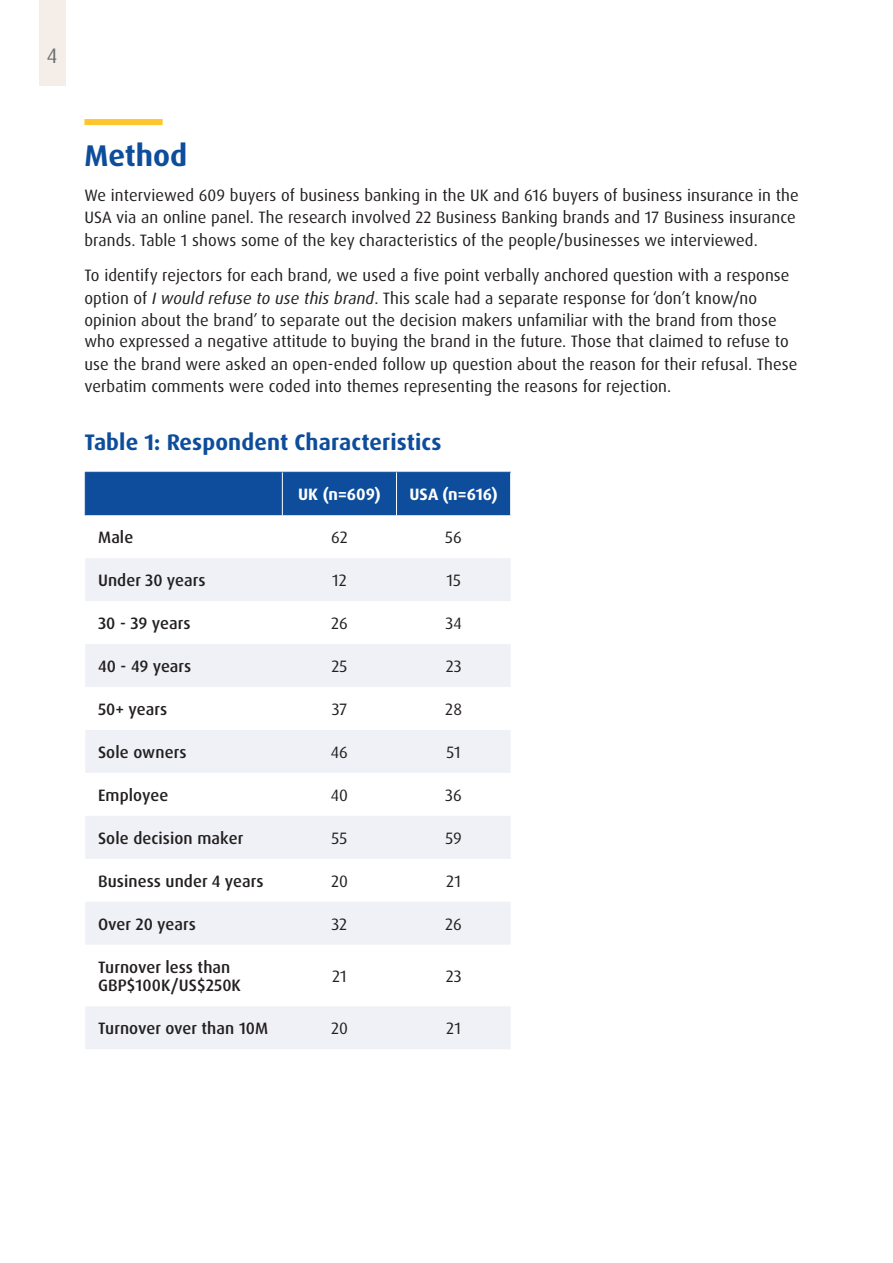
<style>
.page{position:relative;width:893px;height:1263px;background:#fff}
.page>*{position:absolute;margin:0;border:0;box-sizing:border-box;transform-origin:0 0}
.t1{font:700 30px "Dax OT";color:#0d4d9b}
.t2{font:700 22.5px "Dax OT";letter-spacing:.005em;color:#0d4d9b}
.t3{font:21px "Dax OT";color:#6c6d70}
.t4{font:16.5px/22.5px "Dax OT";letter-spacing:.005em;color:#231f20}
.t5{font:500 16.5px/18px "Dax OT";letter-spacing:.005em;color:#231f20}
.t6{font:700 16.5px "Dax OT";letter-spacing:.005em;color:#fff}
.s1{font-style:italic}
</style>
<div class="page">
<div style="left:39px;top:0;width:26px;height:85px;background:#f4ede8"></div>
<div style="left:86px;top:473px;width:424px;height:42px;background:#0d4d9b"></div>
<svg style="left:85px;top:558px;width:426px;height:491px;fill:#eff1f7"></svg>
<hr style="left:85px;top:472px;width:197px;height:1px;background:#0d4d9b">
<hr style="left:85px;top:472px;width:1px;height:43px;background:#0d4d9b">
<hr style="left:282px;top:472px;width:114px;height:1px;background:#0d4d9b">
<hr style="left:396px;top:472px;width:115px;height:1px;background:#0d4d9b">
<hr style="left:282px;top:472px;width:1px;height:43px;background:#fff">
<hr style="left:396px;top:472px;width:1px;height:43px;background:#fff">
<hr style="left:510px;top:472px;width:1px;height:43px;background:#fff">
<div style="left:84px;top:119px;width:79px;height:6px;background:#fec62e"></div>
<p class="t3" style="left:47px;top:42px;width:12px">4</p>
<h1 class="t1" style="left:84px;top:136px;width:104px">Method</h1>
<p class="t4" style="left:84px;top:184px;width:716px">We interviewed 609 buyers of business banking in the UK and 616 buyers of business insurance in the<br>USA via an online panel. The research involved 22 Business Banking brands and 17 Business insurance brands. Table 1 shows some of the key characteristics of the people/businesses we interviewed.</p>
<p class="t4" style="left:84px;top:264px;width:707px">To identify rejectors for each brand, we used a five point verbally anchored question with a response option of <span class="s1">I would refuse to use this brand</span>. This scale had a separate response for ‘don’t know/no opinion about the brand’ to separate out the decision makers unfamiliar with the brand from those</p>
<p class="t4" style="left:84px;top:330px;width:714px">who expressed a negative attitude to buying the brand in the future. Those that claimed to refuse to use the brand were asked an open-ended follow up question about the reason for their refusal. These verbatim comments were coded into themes representing the reasons for rejection.</p>
<h2 class="t2" style="left:84px;top:428px;width:359px">Table 1: Respondent Characteristics</h2>
<p class="t6" style="left:298px;top:484px;width:84px">UK (n=609)</p>
<p class="t6" style="left:409px;top:484px;width:90px">USA (n=616)</p>
<p class="t5" style="left:98px;top:529px;width:37px">Male</p>
<p class="t4" style="left:331px;top:526px;width:18px">62</p>
<p class="t4" style="left:445px;top:526px;width:18px">56</p>
<p class="t5" style="left:98px;top:571px;width:109px">Under 30 years</p>
<p class="t4" style="left:332px;top:569px;width:16px">12</p>
<p class="t4" style="left:446px;top:569px;width:16px">15</p>
<p class="t5" style="left:98px;top:614px;width:94px">30 - 39 years</p>
<p class="t4" style="left:331px;top:612px;width:18px">26</p>
<p class="t4" style="left:445px;top:612px;width:18px">34</p>
<p class="t5" style="left:98px;top:657px;width:95px">40 - 49 years</p>
<p class="t4" style="left:331px;top:655px;width:17px">25</p>
<p class="t4" style="left:446px;top:655px;width:17px">23</p>
<p class="t5" style="left:98px;top:700px;width:71px">50+ years</p>
<p class="t4" style="left:332px;top:698px;width:17px">37</p>
<p class="t4" style="left:445px;top:698px;width:18px">28</p>
<p class="t5" style="left:98px;top:743px;width:90px">Sole owners</p>
<p class="t4" style="left:331px;top:741px;width:19px">46</p>
<p class="t4" style="left:446px;top:741px;width:16px">51</p>
<p class="t5" style="left:98px;top:786px;width:72px">Employee</p>
<p class="t4" style="left:331px;top:784px;width:19px">40</p>
<p class="t4" style="left:445px;top:784px;width:18px">36</p>
<p class="t5" style="left:98px;top:829px;width:147px">Sole decision maker</p>
<p class="t4" style="left:332px;top:827px;width:17px">55</p>
<p class="t4" style="left:445px;top:827px;width:18px">59</p>
<p class="t5" style="left:98px;top:872px;width:167px">Business under 4 years</p>
<p class="t4" style="left:331px;top:870px;width:18px">20</p>
<p class="t4" style="left:446px;top:870px;width:16px">21</p>
<p class="t5" style="left:98px;top:915px;width:99px">Over 20 years</p>
<p class="t4" style="left:332px;top:913px;width:17px">32</p>
<p class="t4" style="left:445px;top:913px;width:18px">26</p>
<p class="t5" style="left:98px;top:958px;width:144px">Turnover less than<br>GBP$100K/US$250K</p>
<p class="t4" style="left:332px;top:965px;width:16px">21</p>
<p class="t4" style="left:446px;top:965px;width:17px">23</p>
<p class="t5" style="left:98px;top:1020px;width:172px">Turnover over than 10M</p>
<p class="t4" style="left:331px;top:1017px;width:18px">20</p>
<p class="t4" style="left:446px;top:1017px;width:16px">21</p>
</div>
